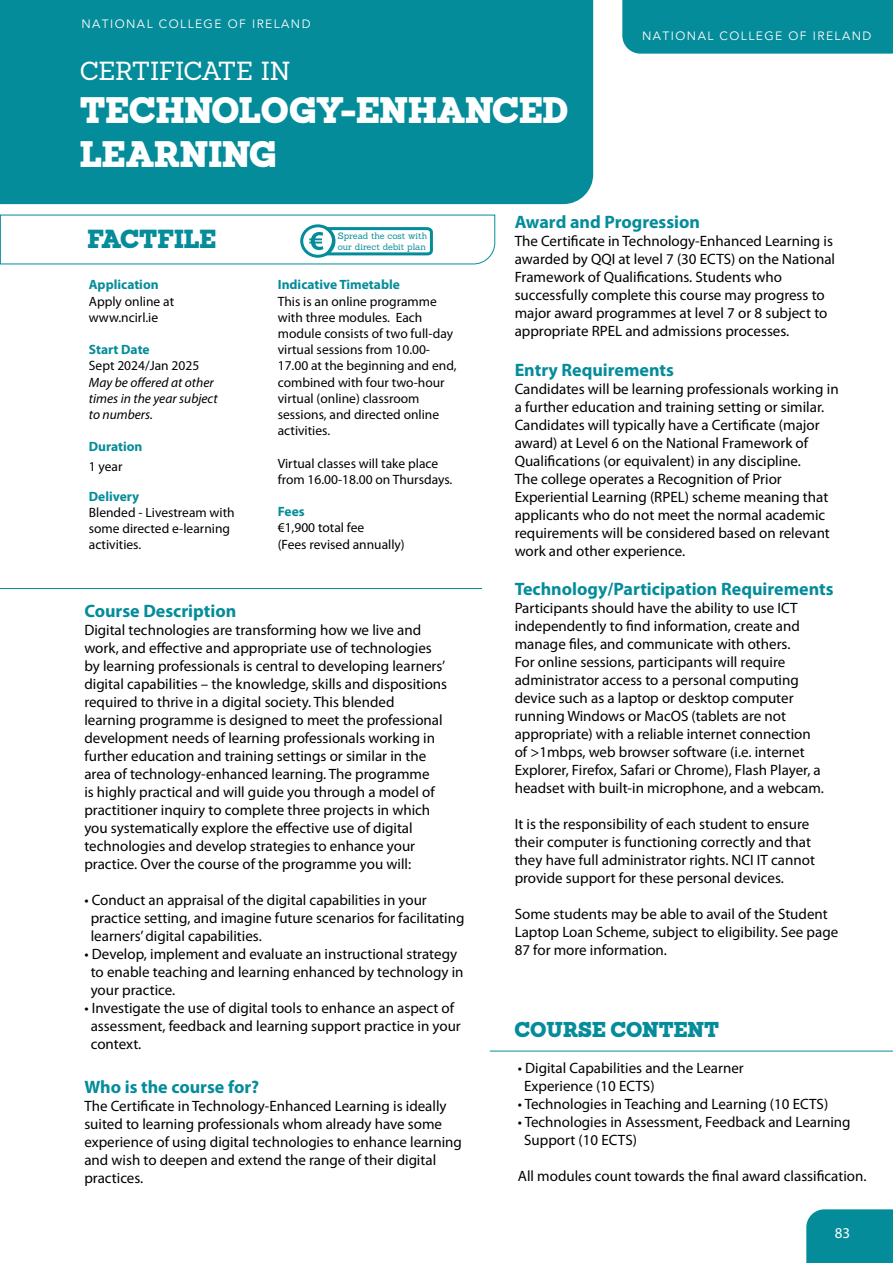
<style>
.page{position:relative;width:893px;height:1263px;background:#fff}
.page>*{position:absolute;margin:0;border:0;box-sizing:border-box;transform-origin:0 0}
.t1{font:900 36px/43.5px "Sanchez";letter-spacing:-.005em;color:#fff}
.t2{font:25.5px "Sanchez";letter-spacing:-.01em;color:#fff}
.t3{font:900 25.5px "Sanchez";color:#058c9a}
.t4{font:900 21px "Sanchez";letter-spacing:-.005em;color:#058c9a}
.t5{font:700 18px "Myriad Pro";color:#058c9a}
.t6{font:15px/18px "Myriad Pro";color:#000}
.t7{font:15px "Myriad Pro";color:#fff}
.t8{font:13.5px/16.2px "Myriad Pro";color:#000}
.t9{font:700 13.5px "Myriad Pro";color:#058c9a}
.t10{font:italic 13.5px/16.2px "Myriad Pro";color:#000}
.t11{font:12px "Avenir";letter-spacing:.12em;color:#fff}
.t12{font:9px/10.8px "Sanchez";letter-spacing:-.005em;color:#058c9a}
</style>
<div class="page">
<hr style="left:490px;top:1051px;width:403px;height:1px;background:#058c9a">
<div style="left:0;top:0;width:593px;height:204px;background:#058c9a"></div>
<svg style="left:0;top:214px;width:495px;height:51px"></svg>
<hr style="left:0;top:588px;width:482px;height:1px;background:#058c9a">
<div style="left:806px;top:1209px;width:87px;height:54px;background:#058c9a"></div>
<div style="left:622px;top:0;width:271px;height:54px;background:#058c9a"></div>
<p class="t11" style="left:81px;top:15px;width:231px">NATIONAL COLLEGE OF IRELAND</p>
<h2 class="t2" style="left:80px;top:54px;width:212px">CERTIFICATE IN</h2>
<h1 class="t1" style="left:80px;top:88px;width:490px">TECHNOLOGY-ENHANCED<br>LEARNING</h1>
<p class="t11" style="left:642px;top:27px;width:231px">NATIONAL COLLEGE OF IRELAND</p>
<h2 class="t3" style="left:88px;top:220px;width:130px">FACTFILE</h2>
<p class="t12" style="left:338px;top:230px;width:91px">Spread the cost with our direct debit plan</p>
<p class="t9" style="left:89px;top:276px;width:71px">Application</p>
<p class="t8" style="left:89px;top:293px;width:87px">Apply online at www.ncirl.ie</p>
<p class="t9" style="left:89px;top:341px;width:62px">Start Date</p>
<p class="t8" style="left:89px;top:357px;width:112px">Sept 2024/Jan 2025</p>
<p class="t10" style="left:89px;top:374px;width:130px">May be offered at other times in the year subject to numbers.</p>
<p class="t9" style="left:89px;top:438px;width:55px">Duration</p>
<p class="t8" style="left:89px;top:458px;width:35px">1 year</p>
<p class="t9" style="left:89px;top:487px;width:52px">Delivery</p>
<p class="t8" style="left:89px;top:504px;width:147px">Blended - Livestream with some directed e-learning activities.</p>
<p class="t9" style="left:278px;top:276px;width:124px">Indicative Timetable</p>
<p class="t8" style="left:278px;top:293px;width:180px">This is an online programme with three modules. Each module consists of two full-day virtual sessions from 10.00-<br>17.00 at the beginning and end, combined with four two-hour virtual (online) classroom sessions, and directed online activities.</p>
<p class="t8" style="left:278px;top:455px;width:176px">Virtual classes will take place from 16.00-18.00 on Thursdays.</p>
<p class="t9" style="left:278px;top:503px;width:28px">Fees</p>
<p class="t8" style="left:278px;top:519px;width:129px">€1,900 total fee<br>(Fees revised annually)</p>
<p class="t5" style="left:84px;top:600px;width:154px">Course Description</p>
<p class="t6" style="left:84px;top:621px;width:364px">Digital technologies are transforming how we live and work, and effective and appropriate use of technologies by learning professionals is central to developing learners’ digital capabilities – the knowledge, skills and dispositions required to thrive in a digital society. This blended learning programme is designed to meet the professional development needs of learning professionals working in further education and training settings or similar in the area of technology-enhanced learning. The programme<br>is highly practical and will guide you through a model of practitioner inquiry to complete three projects in which you systematically explore the effective use of digital technologies and develop strategies to enhance your practice. Over the course of the programme you will:</p>
<p class="t6" style="left:91px;top:891px;width:375px;text-indent:-6px">• Conduct an appraisal of the digital capabilities in your practice setting, and imagine future scenarios for facilitating learners’ digital capabilities.</p>
<p class="t6" style="left:91px;top:945px;width:374px;text-indent:-6px">• Develop, implement and evaluate an instructional strategy to enable teaching and learning enhanced by technology in your practice.</p>
<p class="t6" style="left:91px;top:999px;width:372px;text-indent:-6px">• Investigate the use of digital tools to enhance an aspect of assessment, feedback and learning support practice in your context.</p>
<p class="t5" style="left:84px;top:1075px;width:176px">Who is the course for?</p>
<p class="t6" style="left:84px;top:1096px;width:379px">The Certificate in Technology-Enhanced Learning is ideally suited to learning professionals whom already have some experience of using digital technologies to enhance learning and wish to deepen and extend the range of their digital practices.</p>
<p class="t5" style="left:515px;top:211px;width:187px">Award and Progression</p>
<p class="t6" style="left:515px;top:232px;width:322px">The Certificate in Technology-Enhanced Learning is awarded by QQI at level 7 (30 ECTS) on the National Framework of Qualifications. Students who successfully complete this course may progress to major award programmes at level 7 or 8 subject to appropriate RPEL and admissions processes.</p>
<p class="t5" style="left:515px;top:358px;width:161px">Entry Requirements</p>
<p class="t6" style="left:515px;top:380px;width:325px">Candidates will be learning professionals working in a further education and training setting or similar.<br>Candidates will typically have a Certificate (major award) at Level 6 on the National Framework of Qualifications (or equivalent) in any discipline.<br>The college operates a Recognition of Prior Experiential Learning (RPEL) scheme meaning that applicants who do not meet the normal academic requirements will be considered based on relevant work and other experience.</p>
<p class="t5" style="left:515px;top:577px;width:320px">Technology/Participation Requirements</p>
<p class="t6" style="left:515px;top:599px;width:311px">Participants should have the ability to use ICT independently to find information, create and manage files, and communicate with others.<br>For online sessions, participants will require administrator access to a personal computing device such as a laptop or desktop computer running Windows or MacOS (tablets are not appropriate) with a reliable internet connection of &gt;1mbps, web browser software (i.e. internet Explorer, Firefox, Safari or Chrome), Flash Player, a headset with built-in microphone, and a webcam.</p>
<p class="t6" style="left:515px;top:815px;width:302px">It is the responsibility of each student to ensure their computer is functioning correctly and that they have full administrator rights. NCI IT cannot provide support for these personal devices.</p>
<p class="t6" style="left:515px;top:905px;width:325px">Some students may be able to avail of the Student<br>Laptop Loan Scheme, subject to eligibility. See page<br>87 for more information.</p>
<h3 class="t4" style="left:515px;top:1014px;width:206px">COURSE CONTENT</h3>
<p class="t6" style="left:524px;top:1059px;width:221px;text-indent:-6px">• Digital Capabilities and the Learner<br>Experience (10 ECTS)</p>
<p class="t6" style="left:518px;top:1095px;width:312px">• Technologies in Teaching and Learning (10 ECTS)</p>
<p class="t6" style="left:524px;top:1113px;width:328px;text-indent:-6px">• Technologies in Assessment, Feedback and Learning<br>Support (10 ECTS)</p>
<p class="t6" style="left:518px;top:1167px;width:350px">All modules count towards the final award classification.</p>
<p class="t7" style="left:835px;top:1223px;width:17px">83</p>
</div>
